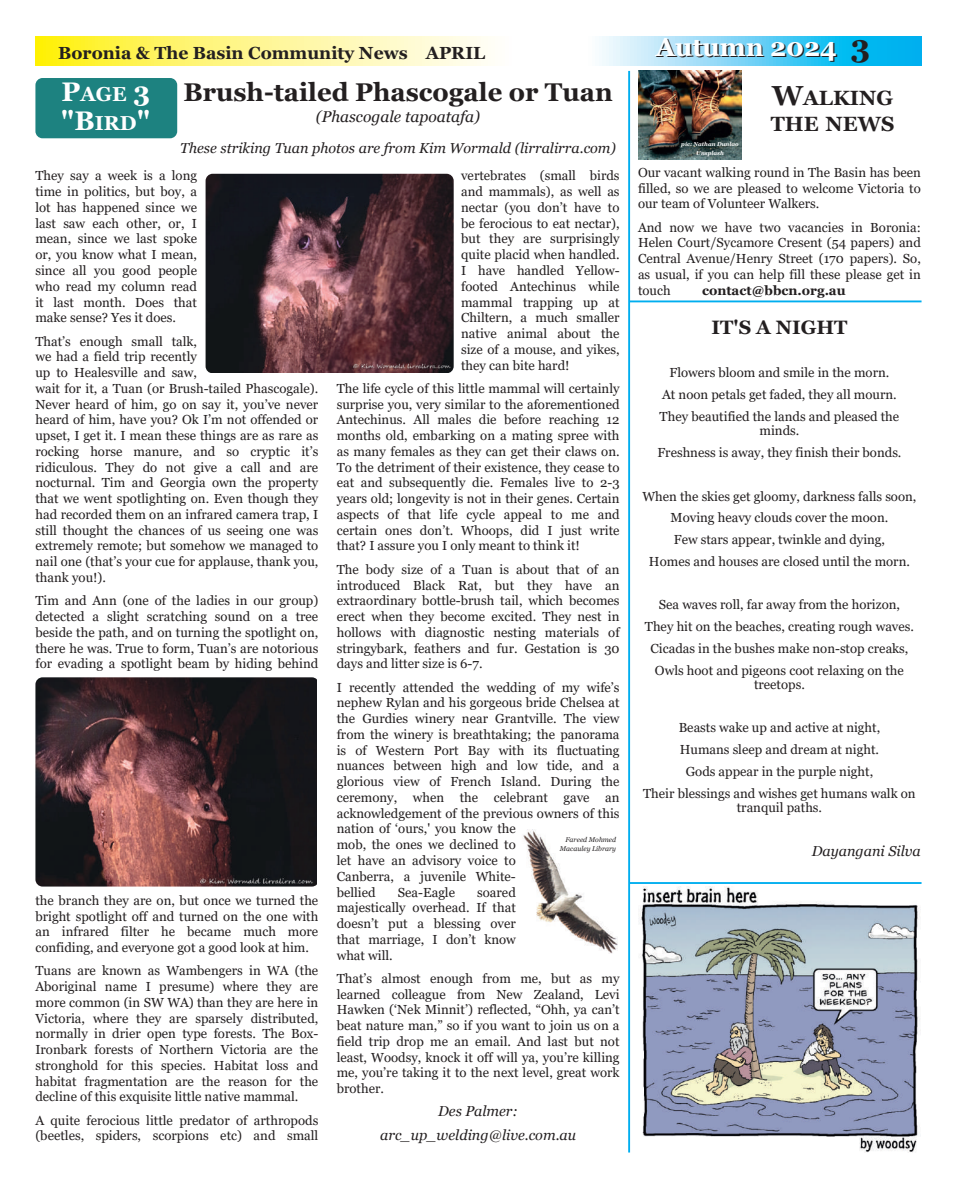
<style>
.page{position:relative;width:957px;height:1188px;background:#fff}
.page>*{position:absolute;margin:0;border:0;box-sizing:border-box;transform-origin:0 0}
.t1{font:700 26.88px "Georgia";color:#fff}
.t2{font:700 25.62px "Georgia";color:#231f20}
.t3{font:700 20.62px/25.8px "Georgia";color:#231f20}
.t4{font:700 20.12px "Georgia";color:#fff}
.t5{font:700 19.38px "Georgia";color:#231f20}
.t6{font:700 17.5px "Georgia";color:#231f20}
.t7{font:italic 15.62px "Georgia";color:#231f20}
.t8{font:italic 14.38px/23.2px "Georgia";color:#231f20;text-align:center}
.t9{font:13.12px/15.8px "Georgia";color:#231f20;text-align:justify}
.t10{font:700 13.12px "Georgia";letter-spacing:.005em;color:#231f20}
.t11{font:italic 6.88px/8.8px "Georgia";color:#231f20;text-align:right}
.t12{font:italic 700 5.62px/8.8px "Georgia";letter-spacing:.005em;color:#fff;text-align:center}
.s1{font-size:31.25px}
.s2{font-size:26.88px}
.s3{font-size:20.12px}
.s4{font-size:27.5px}
</style>
<div class="page">
<svg style="left:35px;top:37px;width:886px;height:28px;background:#c7e9c0"></svg>
<img style="left:639px;top:886px;width:280px;height:266px">
<div style="left:35px;top:78px;width:142px;height:60px;background:#1d8280;border-radius:7px"></div>
<img style="left:206px;top:174px;width:247px;height:198px;border-radius:7px">
<img style="left:35px;top:677px;width:282px;height:209px">
<img style="left:523px;top:829px;width:95px;height:124px">
<hr style="left:628px;top:71px;width:2px;height:1081px;background:#00aeef">
<hr style="left:629px;top:881px;width:292px;height:2px;background:#00aeef">
<img style="left:638px;top:71px;width:104px;height:88px">
<hr style="left:629px;top:300px;width:292px;height:2px;background:#00aeef">
<h3 class="t6" style="left:58px;top:43px;width:428px">Boronia &amp; The Basin Community News APRIL</h3>
<h2 class="t2" style="left:657px;top:34px;width:215px">Autumn 2024 <span class="s1">3</span></h2>
<h3 class="t4" style="left:62px;top:83px;width:90px"><span class="s2">P</span>AGE <span class="s2">3</span></h3>
<h1 class="t1" style="left:61px;top:105px;width:91px">"B<span class="s3">IRD</span>"</h1>
<h2 class="t2" style="left:183px;top:78px;width:431px">Brush-tailed Phascogale or Tuan</h2>
<p class="t7" style="left:316px;top:108px;width:166px">(Phascogale tapoatafa)</p>
<p class="t8" style="left:180px;top:136px;width:437px">These striking Tuan photos are from Kim Wormald (lirralirra.com)</p>
<p class="t9" style="left:35px;top:168px;width:163px">They say a week is a long time in politics, but boy, a lot has happened since we last saw each other, or, I mean, since we last spoke or, you know what I mean, since all you good people who read my column read it last month. Does that make sense? Yes it does.</p>
<p class="t9" style="left:35px;top:333px;width:284px;text-align:left">That’s enough small talk,<br>we had a field trip recently<br>up to Healesville and saw,<br>wait for it, a Tuan (or Brush-tailed Phascogale).<br>Never heard of him, go on say it, you’ve never heard of him, have you? Ok I’m not offended or upset, I get it. I mean these things are as rare as rocking horse manure, and so cryptic it’s ridiculous. They do not give a call and are nocturnal. Tim and Georgia own the property that we went spotlighting on. Even though they had recorded them on an infrared camera trap, I still thought the chances of us seeing one was extremely remote; but somehow we managed to nail one (that’s your cue for applause, thank you, thank you!).</p>
<p class="t9" style="left:35px;top:592px;width:284px">Tim and Ann (one of the ladies in our group) detected a slight scratching sound on a tree beside the path, and on turning the spotlight on, there he was. True to form, Tuan’s are notorious for evading a spotlight beam by hiding behind</p>
<p class="t9" style="left:35px;top:892px;width:284px">the branch they are on, but once we turned the bright spotlight off and turned on the one with an infrared filter he became much more confiding, and everyone got a good look at him.</p>
<p class="t9" style="left:35px;top:962px;width:284px">Tuans are known as Wambengers in WA (the Aboriginal name I presume) where they are more common (in SW WA) than they are here in Victoria, where they are sparsely distributed, normally in drier open type forests. The Box-Ironbark forests of Northern Victoria are the stronghold for this species. Habitat loss and habitat fragmentation are the reason for the decline of this exquisite little native mammal.</p>
<p class="t9" style="left:35px;top:1111px;width:284px">A quite ferocious little predator of arthropods (beetles, spiders, scorpions etc) and small</p>
<p class="t9" style="left:461px;top:168px;width:160px">vertebrates (small birds and mammals), as well as nectar (you don’t have to be ferocious to eat nectar), but they are surprisingly quite placid when handled.<br>I have handled Yellow&shy;footed Antechinus while mammal trapping up at Chiltern, a much smaller native animal about the size of a mouse, and yikes, they can bite hard!</p>
<p class="t9" style="left:337px;top:380px;width:284px">The life cycle of this little mammal will certainly surprise you, very similar to the aforementioned Antechinus. All males die before reaching 12 months old, embarking on a mating spree with as many females as they can get their claws on.<br>To the detriment of their existence, they cease to eat and subsequently die. Females live to 2-3 years old; longevity is not in their genes. Certain aspects of that life cycle appeal to me and certain ones don’t. Whoops, did I just write that? I assure you I only meant to think it!</p>
<p class="t9" style="left:337px;top:561px;width:284px">The body size of a Tuan is about that of an introduced Black Rat, but they have an extraordinary bottle-brush tail, which becomes erect when they become excited. They nest in hollows with diagnostic nesting materials of stringybark, feathers and fur. Gestation is 30 days and litter size is 6-7.</p>
<p class="t9" style="left:337px;top:679px;width:284px;text-align:left">I recently attended the wedding of my wife’s nephew Rylan and his gorgeous bride Chelsea at the Gurdies winery near Grantville. The view from the winery is breathtaking; the panorama is of Western Port Bay with its fluctuating nuances between high and low tide, and a glorious view of French Island. During the ceremony, when the celebrant gave an acknowledgement of the previous owners of this nation of ‘ours,' you know the<br>mob, the ones we declined to<br>let have an advisory voice to<br>Canberra, a juvenile White-<br>bellied</p>
<p class="t11" style="left:560px;top:835px;width:58px">Fareed Mohmed<br>Macauley Library</p>
<p class="t9" style="left:337px;top:883px;width:181px;text-indent:140px">soared majestically overhead. If that doesn’t put a blessing over that marriage, I don’t know what will.</p>
<p class="t9" style="left:337px;top:970px;width:284px">That’s almost enough from me, but as my learned colleague from New Zealand, Levi Hawken (‘Nek Minnit’) reflected, “Ohh, ya can’t beat nature man,” so if you want to join us on a field trip drop me an email. And last but not least, Woodsy, knock it off will ya, you’re killing me, you’re taking it to the next level, great work brother.</p>
<p class="t8" style="left:380px;top:1099px;width:197px">Des Palmer: arc_up_welding@live.com.au</p>
<p class="t9" style="left:398px;top:883px;width:59px">Sea-Eagle</p>
<h3 class="t3" style="left:771px;top:85px;width:125px"><span class="s4">W</span>ALKING<br>THE NEWS</h3>
<p class="t12" style="left:681px;top:140px;width:59px">pic: Nathan Dunlao<br>Unsplash</p>
<p class="t9" style="left:638px;top:164px;width:284px">Our vacant walking round in The Basin has been filled, so we are pleased to welcome Victoria to our team of Volunteer Walkers.</p>
<p class="t9" style="left:638px;top:219px;width:284px">And now we have two vacancies in Boronia:<br>Helen Court/Sycamore Cresent (54 papers) and Central Avenue/Henry Street (170 papers). So, as usual, if you can help fill these please get in touch</p>
<p class="t10" style="left:702px;top:282px;width:145px">contact@bbcn.org.au</p>
<h3 class="t5" style="left:711px;top:316px;width:137px">IT'S A NIGHT</h3>
<p class="t9" style="left:659px;top:362px;width:241px;line-height:21.8px;text-align:center">Flowers bloom and smile in the morn.<br>At noon petals get faded, they all mourn.<br>They beautified the lands and pleased the</p>
<p class="t9" style="left:657px;top:419px;width:246px;line-height:21.8px;text-align:center">minds.<br>Freshness is away, they finish their bonds.</p>
<p class="t9" style="left:642px;top:485px;width:276px;line-height:21.8px;text-align:center">When the skies get gloomy, darkness falls soon, Moving heavy clouds cover the moon.<br>Few stars appear, twinkle and dying,<br>Homes and houses are closed until the morn.</p>
<p class="t9" style="left:645px;top:593px;width:271px;line-height:21.8px;text-align:center">Sea waves roll, far away from the horizon, They hit on the beaches, creating rough waves.<br>Cicadas in the bushes make non-stop creaks, Owls hoot and pigeons coot relaxing on the</p>
<p class="t9" style="left:754px;top:676px;width:52px">treetops.</p>
<p class="t9" style="left:643px;top:716px;width:274px;line-height:21.8px;text-align:center">Beasts wake up and active at night,<br>Humans sleep and dream at night.<br>Gods appear in the purple night,<br>Their blessings and wishes get humans walk on</p>
<p class="t9" style="left:737px;top:799px;width:87px">tranquil paths.</p>
<p class="t8" style="left:812px;top:838px;width:110px">Dayangani Silva</p>
</div>
